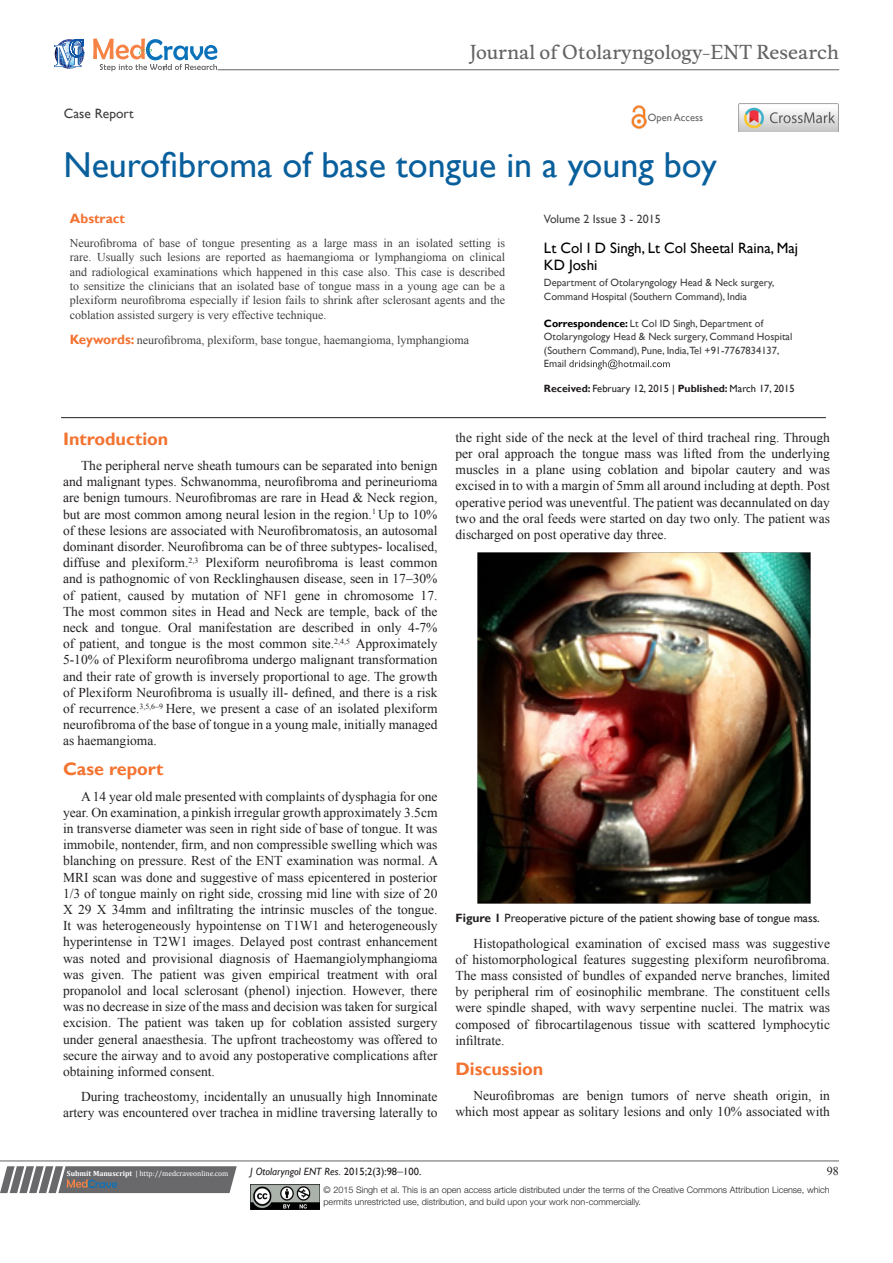
<style>
.page{position:relative;width:893px;height:1263px;background:#fff}
.page>*{position:absolute;margin:0;border:0;box-sizing:border-box;transform-origin:0 0}
.t1{font:36px "Gill Sans";color:#085f9c}
.t2{font:18.6px "Musee";color:#636366}
.List_Paragraph{font:700 18px "Gill Sans";color:#f37331}
.t3{font:15px/16.2px "Gill Sans";color:#000}
.t4{font:13.5px/16.2px "Times New Roman";color:#231f20;text-align:justify}
.t5{font:13.5px "Gill Sans";color:#3e3e3f}
.t6{font:700 13.5px "Gill Sans";color:#f37331}
.List_Paragraph-2{font:12px/14.4px "Times New Roman";color:#3e3e3f;text-align:justify}
.t7{font:12px "Gill Sans";color:#231f20}
.t8{font:12px "Gill Sans";color:#3e3e3f}
.t9{font:12px "Times New Roman";color:#231f20}
.t10{font:10.5px/13.5px "Gill Sans";color:#3e3e3f}
.t11{font:10.5px "Gill Sans";color:#231f20}
.t12{font:italic 10.5px "Gill Sans";color:#231f20}
.t13{font:10.5px "Gill Sans";color:#636366}
.t14{font:300 9px/12px "Helvetica Neue LT Std";color:#231f20}
.t15{font:7.5px "Cambria";color:#fff}
.s1{font-weight:700;color:#000}
.s2{font-weight:700}
.s3{color:#000}
.s4{font-family:"Gill Sans";font-weight:700;font-size:13.5px;color:#f37331}
.s5{font-style:normal}
.s6{font-family:"Times New Roman";font-style:normal;font-size:12px}
</style>
<div class="page">
<svg style="left:0;top:1166px;width:237px;height:27px;background:#78787a"></svg>
<hr style="left:0;top:1161px;width:839px;height:1px;background:#626465">
<hr style="left:61px;top:417px;width:765px;height:1px;background:#231f20">
<img style="left:250px;top:1185px;width:69px;height:24px">
<svg style="left:569px;top:359px;width:101px;height:10px"></svg>
<svg style="left:54px;top:39px;width:30px;height:30px"></svg>
<svg style="left:93px;top:38px;width:124px;height:33px"></svg>
<hr style="left:218px;top:70px;width:621px;height:1px;background:#626465">
<img style="left:631px;top:105px;width:16px;height:24px">
<img style="left:739px;top:104px;width:99px;height:28px">
<img style="left:477px;top:552px;width:334px;height:352px">
<p class="t2" style="left:470px;top:41px;width:371px">Journal of Otolaryngology-ENT Research</p>
<p class="t5" style="left:64px;top:105px;width:71px">Case Report</p>
<p class="t13" style="left:648px;top:112px;width:57px">Open Access</p>
<p class="t1" style="left:64px;top:144px;width:655px">Neurofibroma of base tongue in a young boy</p>
<p class="t8" style="left:544px;top:212px;width:118px">Volume 2 Issue 3 - 2015</p>
<p class="t3" style="left:544px;top:241px;width:256px">Lt Col I D Singh, Lt Col Sheetal Raina, Maj<br>KD Joshi</p>
<p class="t10" style="left:544px;top:276px;width:232px">Department of Otolaryngology Head &amp; Neck surgery,<br>Command Hospital (Southern Command), India</p>
<p class="t10" style="left:544px;top:316px;width:250px"><span class="s1">Correspondence:</span> Lt Col ID Singh, Department of<br>Otolaryngology Head &amp; Neck surgery, Command Hospital (Southern Command), Pune, India,Tel +91-7767834137,</p>
<p class="t10" style="left:544px;top:357px;width:24px">Email</p>
<p class="t11" style="left:544px;top:383px;width:252px"><span class="s2">Received:</span> February 12, 2015 <span class="s3">|</span> <span class="s2">Published:</span> March 17, 2015</p>
<p class="t6" style="left:70px;top:211px;width:57px">Abstract</p>
<p class="List_Paragraph-2" style="left:70px;top:235px;width:437px">Neurofibroma of base of tongue presenting as a large mass in an isolated setting is rare. Usually such lesions are reported as haemangioma or lymphangioma on clinical and radiological examinations which happened in this case also. This case is described to sensitize the clinicians that an isolated base of tongue mass in a young age can be a plexiform neurofibroma especially if lesion fails to shrink after sclerosant agents and the coblation assisted surgery is very effective technique.</p>
<p class="List_Paragraph-2" style="left:70px;top:333px;width:401px"><span class="s4">Keywords:</span> neurofibroma, plexiform, base tongue, haemangioma, lymphangioma</p>
<p class="List_Paragraph" style="left:63px;top:428px;width:107px">Introduction</p>
<p class="t4" style="left:63px;top:457px;width:376px;text-indent:18px">The peripheral nerve sheath tumours can be separated into benign and malignant types. Schwanomma, neurofibroma and perineurioma are benign tumours. Neurofibromas are rare in Head &amp; Neck region, but are most common among neural lesion in the region.<sup>1</sup> Up to 10% of these lesions are associated with Neurofibromatosis, an autosomal dominant disorder. Neurofibroma can be of three subtypes- localised, diffuse and plexiform.<sup>2,3</sup> Plexiform neurofibroma is least common and is pathognomic of von Recklinghausen disease, seen in 17–30% of patient, caused by mutation of NF1 gene in chromosome 17.<br>The most common sites in Head and Neck are temple, back of the neck and tongue. Oral manifestation are described in only 4-7% of patient, and tongue is the most common site.<sup>2,4,5</sup> Approximately 5-10% of Plexiform neurofibroma undergo malignant transformation and their rate of growth is inversely proportional to age. The growth of Plexiform Neurofibroma is usually ill- defined, and there is a risk of recurrence.<sup>3,5,6‒9</sup> Here, we present a case of an isolated plexiform neurofibroma of the base of tongue in a young male, initially managed as haemangioma.</p>
<p class="List_Paragraph" style="left:63px;top:758px;width:102px">Case report</p>
<p class="t4" style="left:63px;top:788px;width:377px;text-indent:18px">A 14 year old male presented with complaints of dysphagia for one year. On examination, a pinkish irregular growth approximately 3.5cm in transverse diameter was seen in right side of base of tongue. It was immobile, nontender, firm, and non compressible swelling which was blanching on pressure. Rest of the ENT examination was normal. A MRI scan was done and suggestive of mass epicentered in posterior 1/3 of tongue mainly on right side, crossing mid line with size of 20<br>X 29 X 34mm and infiltrating the intrinsic muscles of the tongue.<br>It was heterogeneously hypointense on T1W1 and heterogeneously hyperintense in T2W1 images. Delayed post contrast enhancement was noted and provisional diagnosis of Haemangiolymphangioma was given. The patient was given empirical treatment with oral propanolol and local sclerosant (phenol) injection. However, there was no decrease in size of the mass and decision was taken for surgical excision. The patient was taken up for coblation assisted surgery under general anaesthesia. The upfront tracheostomy was offered to secure the airway and to avoid any postoperative complications after obtaining informed consent.</p>
<p class="t4" style="left:63px;top:1088px;width:376px;text-align:right">During tracheostomy, incidentally an unusually high Innominate artery was encountered over trachea in midline traversing laterally to</p>
<p class="t4" style="left:455px;top:429px;width:376px">the right side of the neck at the level of third tracheal ring. Through per oral approach the tongue mass was lifted from the underlying muscles in a plane using coblation and bipolar cautery and was excised in to with a margin of 5mm all around including at depth. Post operative period was uneventful. The patient was decannulated on day two and the oral feeds were started on day two only. The patient was discharged on post operative day three.</p>
<p class="t7" style="left:455px;top:911px;width:366px"><span class="s2">Figure 1</span> Preoperative picture of the patient showing base of tongue mass.</p>
<p class="t4" style="left:455px;top:935px;width:376px;text-indent:18px">Histopathological examination of excised mass was suggestive of histomorphological features suggesting plexiform neurofibroma.<br>The mass consisted of bundles of expanded nerve branches, limited by peripheral rim of eosinophilic membrane. The constituent cells were spindle shaped, with wavy serpentine nuclei. The matrix was composed of fibrocartilagenous tissue with scattered lymphocytic infiltrate.</p>
<p class="List_Paragraph" style="left:455px;top:1058px;width:89px">Discussion</p>
<p class="t4" style="left:455px;top:1087px;width:376px;text-align:right">Neurofibromas are benign tumors of nerve sheath origin, in which most appear as solitary lesions and only 10% associated with</p>
<p class="t15" style="left:67px;top:1169px;width:163px"><span class="s2">Submit Manuscript</span> | http://medcraveonline.com</p>
<p class="t12" style="left:250px;top:1165px;width:173px">J Otolaryngol ENT Res. <span class="s5">2015;2(3):98</span><span class="s6">‒</span><span class="s5">100.</span></p>
<p class="t9" style="left:827px;top:1163px;width:13px">98</p>
<p class="t14" style="left:323px;top:1183px;width:508px">© 2015 Singh et al. This is an open access article distributed under the terms of the Creative Commons Attribution License, which permits unrestricted use, distribution, and build upon your work non-commercially.</p>
</div>
